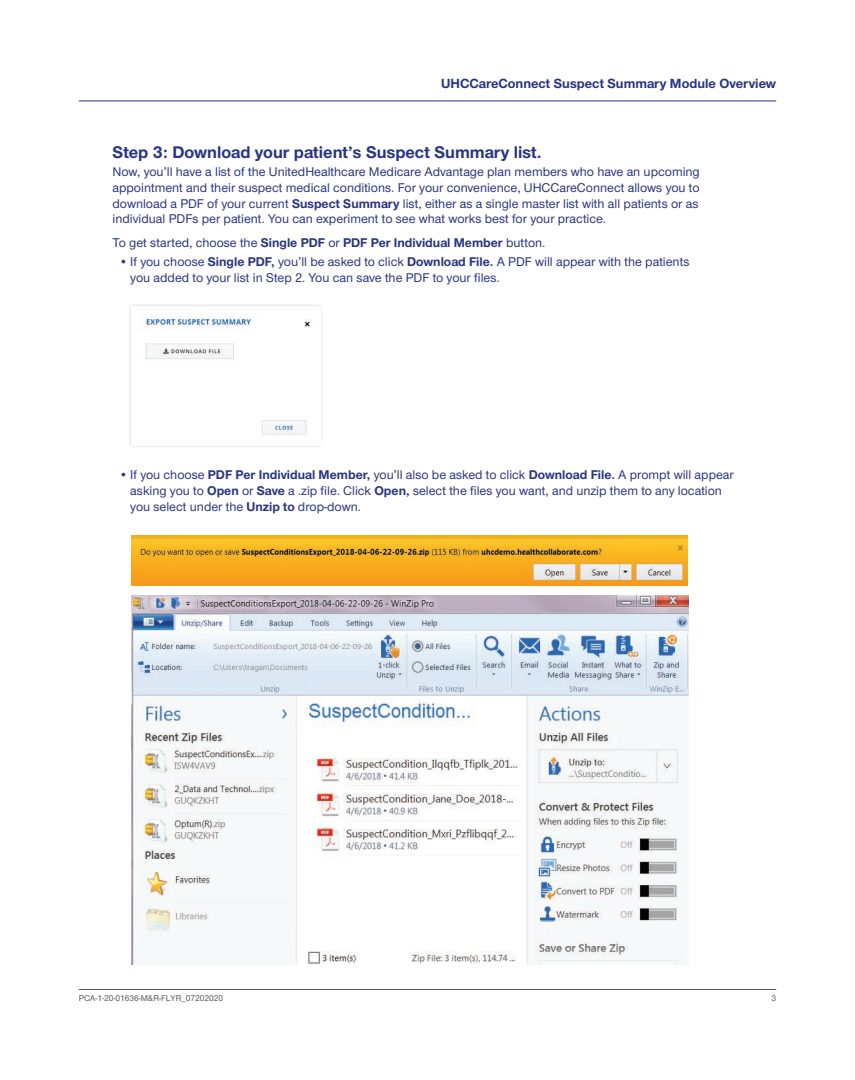
<style>
.page{position:relative;width:855px;height:1080px;background:#fff}
.page>*{position:absolute;margin:0;border:0;box-sizing:border-box;transform-origin:0 0}
.t1{font:700 17.5px "UHC Sans";color:#283582}
.t2{font:700 13.75px "UHC Sans";color:#283582}
.t3{font:500 13.12px/15.8px "UHC Sans";color:#283582}
.t4{font:500 8.75px "UHC Sans";color:#57585a}
.s1{font-weight:700}
</style>
<div class="page">
<hr style="left:79px;top:101px;width:697px;height:1px;background:#283582">
<hr style="left:79px;top:989px;width:697px;height:1px;background:#57585a">
<img style="left:131px;top:536px;width:556px;height:50px">
<img style="left:131px;top:595px;width:557px;height:370px">
<div style="left:128px;top:304px;width:195px;height:144px;background:#231f20;opacity:.25"></div>
<img style="left:131px;top:307px;width:189px;height:138px">
<p class="t2" style="left:441px;top:74px;width:337px">UHCCareConnect Suspect Summary Module Overview</p>
<h1 class="t1" style="left:112px;top:140px;width:431px">Step 3: Download your patient’s Suspect Summary list.</h1>
<p class="t3" style="left:112px;top:163px;width:589px;text-align:justify">Now, you’ll have a list of the UnitedHealthcare Medicare Advantage plan members who have an upcoming appointment and their suspect medical conditions. For your convenience, UHCCareConnect allows you to download a PDF of your current <span class="s1">Suspect Summary</span> list, either as a single master list with all patients or as individual PDFs per patient. You can experiment to see what works best for your practice.</p>
<p class="t3" style="left:112px;top:234px;width:435px">To get started, choose the <span class="s1">Single PDF</span> or <span class="s1">PDF Per Individual Member</span> button.</p>
<p class="t3" style="left:130px;top:253px;width:561px;text-indent:-11px">• If you choose <span class="s1">Single PDF,</span> you’ll be asked to click <span class="s1">Download File.</span> A PDF will appear with the patients you added to your list in Step 2. You can save the PDF to your files.</p>
<p class="t3" style="left:130px;top:466px;width:605px;text-indent:-11px">• If you choose <span class="s1">PDF Per Individual Member,</span> you’ll also be asked to click <span class="s1">Download File.</span> A prompt will appear asking you to <span class="s1">Open</span> or <span class="s1">Save</span> a .zip file. Click <span class="s1">Open,</span> select the files you want, and unzip them to any location you select under the <span class="s1">Unzip to</span> drop-down.</p>
<p class="t4" style="left:79px;top:992px;width:146px">PCA-1-20-01636-M&amp;R-FLYR_07202020</p>
<p class="t4" style="left:772px;top:992px;width:6px">3</p>
</div>
